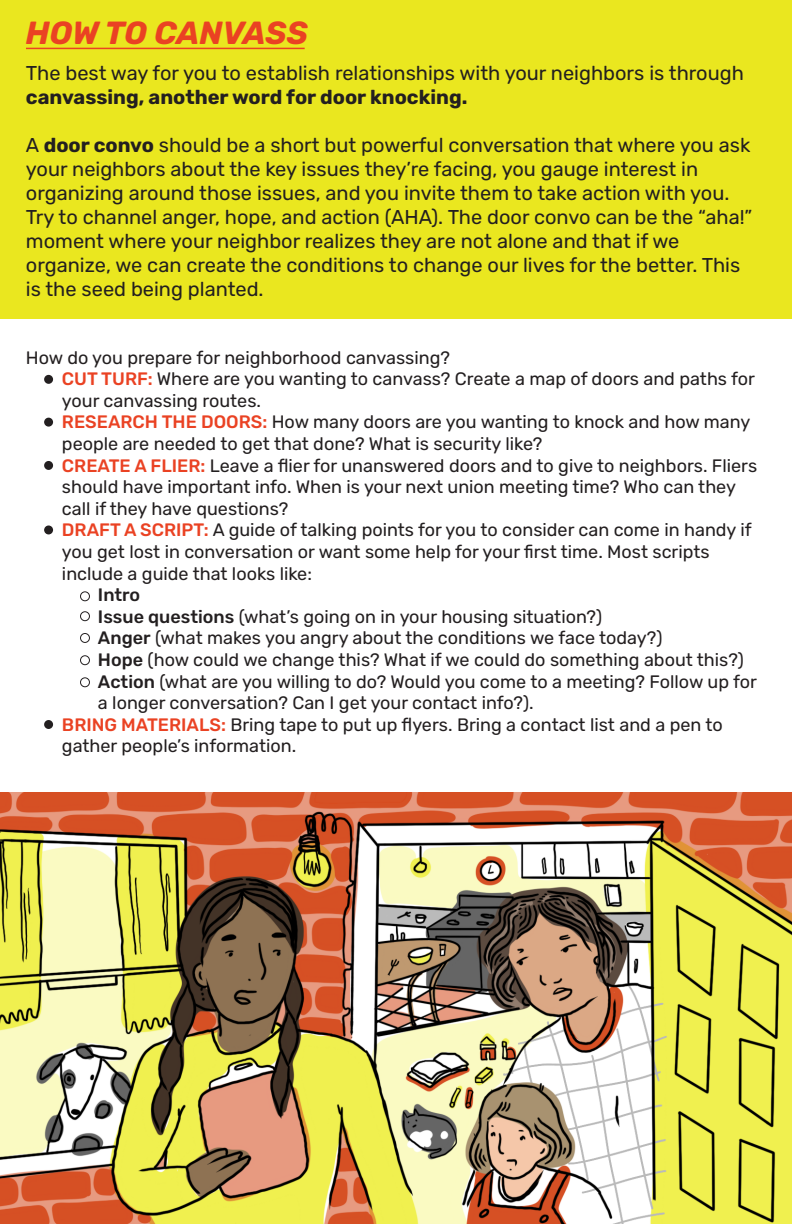
<style>
.page{position:relative;width:792px;height:1224px;background:#fff}
.page>*{position:absolute;margin:0;border:0;box-sizing:border-box;transform-origin:0 0}
.t1{font:italic 700 32px "Rubik";letter-spacing:-.005em;color:#ea4223}
.t2{font:20px/24px "Rubik";color:#231f20}
.t3{font:700 20px "Rubik";color:#231f20}
.t4{font:18px/21.6px "Rubik";color:#231f20}
.t5{font:500 18px "Rubik";letter-spacing:-.005em;color:#231f20}
.s1{font-weight:700}
.s2{font-weight:500;color:#ea4223}
.s3{font-family:"Times New Roman";font-weight:400}
.s4{font-family:"Times New Roman"}
.s5{font-weight:500}
</style>
<div class="page">
<div style="left:0;top:0;width:792px;height:319px;background:#eae71f"></div>
<div style="left:44px;top:375px;width:9px;height:9px;background:#231f20;border-radius:50%"></div>
<div style="left:44px;top:418px;width:9px;height:9px;background:#231f20;border-radius:50%"></div>
<div style="left:44px;top:461px;width:9px;height:9px;background:#231f20;border-radius:50%"></div>
<div style="left:44px;top:526px;width:9px;height:8px;background:#231f20;border-radius:50%"></div>
<div style="left:44px;top:720px;width:9px;height:9px;background:#231f20;border-radius:50%"></div>
<div style="left:80px;top:591px;width:10px;height:10px;border:1px solid #231f20;border-radius:50%"></div>
<div style="left:80px;top:611px;width:10px;height:10px;border:1px solid #231f20;border-radius:50%"></div>
<div style="left:80px;top:633px;width:10px;height:10px;border:1px solid #231f20;border-radius:50%"></div>
<div style="left:80px;top:655px;width:10px;height:10px;border:1px solid #231f20;border-radius:50%"></div>
<div style="left:80px;top:677px;width:10px;height:10px;border:1px solid #231f20;border-radius:50%"></div>
<hr style="left:26px;top:48px;width:279px;height:1px;background:#ea4223">
<img style="left:0;top:792px;width:792px;height:432px">
<h1 class="t1" style="left:26px;top:15px;width:283px">HOW TO CANVASS</h1>
<p class="t2" style="left:26px;top:62px;width:719px">The best way for you to establish relationships with your neighbors is through</p>
<p class="t3" style="left:26px;top:86px;width:443px">canvassing, another word for door knocking.</p>
<p class="t2" style="left:26px;top:134px;width:728px">A <span class="s1">door convo</span> should be a short but powerful conversation that where you ask your neighbors about the key issues they’re facing, you gauge interest in organizing around those issues, and you invite them to take action with you.<br>Try to channel anger, hope, and action (AHA). The door convo can be the “aha!” moment where your neighbor realizes they are not alone and that if we organize, we can create the conditions to change our lives for the better. This is the seed being planted.</p>
<p class="t4" style="left:26px;top:347px;width:426px">How do you prepare for neighborhood canvassing?</p>
<p class="t4" style="left:62px;top:369px;width:695px;text-indent:-36px"><span class="s2">- CUT TURF:</span> Where are you wanting to canvass? Create a map of doors and paths for your canvassing routes.</p>
<p class="t4" style="left:62px;top:412px;width:690px;text-indent:-36px"><span class="s2">- RESEARCH THE DOORS:</span> How many doors are you wanting to knock and how many people are needed to get that done? What is security like?</p>
<p class="t4" style="left:62px;top:455px;width:697px;text-indent:-36px"><span class="s2">- CREATE A FLIER:</span> Leave a flier for unanswered doors and to give to neighbors. Fliers should have important info. When is your next union meeting time? Who can they call if they have questions?</p>
<p class="t4" style="left:62px;top:520px;width:691px;text-indent:-36px"><span class="s2">- DRAFT A SCRIPT:</span> A guide of talking points for you to consider can come in handy if you get lost in conversation or want some help for your first time. Most scripts include a guide that looks like:</p>
<p class="t5" style="left:62px;top:585px;width:80px"><span class="s3">▪</span> Intro</p>
<p class="t4" style="left:62px;top:606px;width:542px"><span class="s4">▪</span> <span class="s5">Issue questions</span> (what’s going on in your housing situation?)</p>
<p class="t4" style="left:62px;top:628px;width:602px"><span class="s4">▪</span> <span class="s5">Anger</span> (what makes you angry about the conditions we face today?)</p>
<p class="t4" style="left:62px;top:649px;width:684px"><span class="s4">▪</span> <span class="s5">Hope</span> (how could we change this? What if we could do something about this?)</p>
<p class="t4" style="left:98px;top:671px;width:661px;text-indent:-36px"><span class="s4">▪</span> <span class="s5">Action</span> (what are you willing to do? Would you come to a meeting? Follow up for a longer conversation? Can I get your contact info?).</p>
<p class="t4" style="left:62px;top:714px;width:662px;text-indent:-36px"><span class="s2">- BRING MATERIALS:</span> Bring tape to put up flyers. Bring a contact list and a pen to gather people’s information.</p>
</div>
